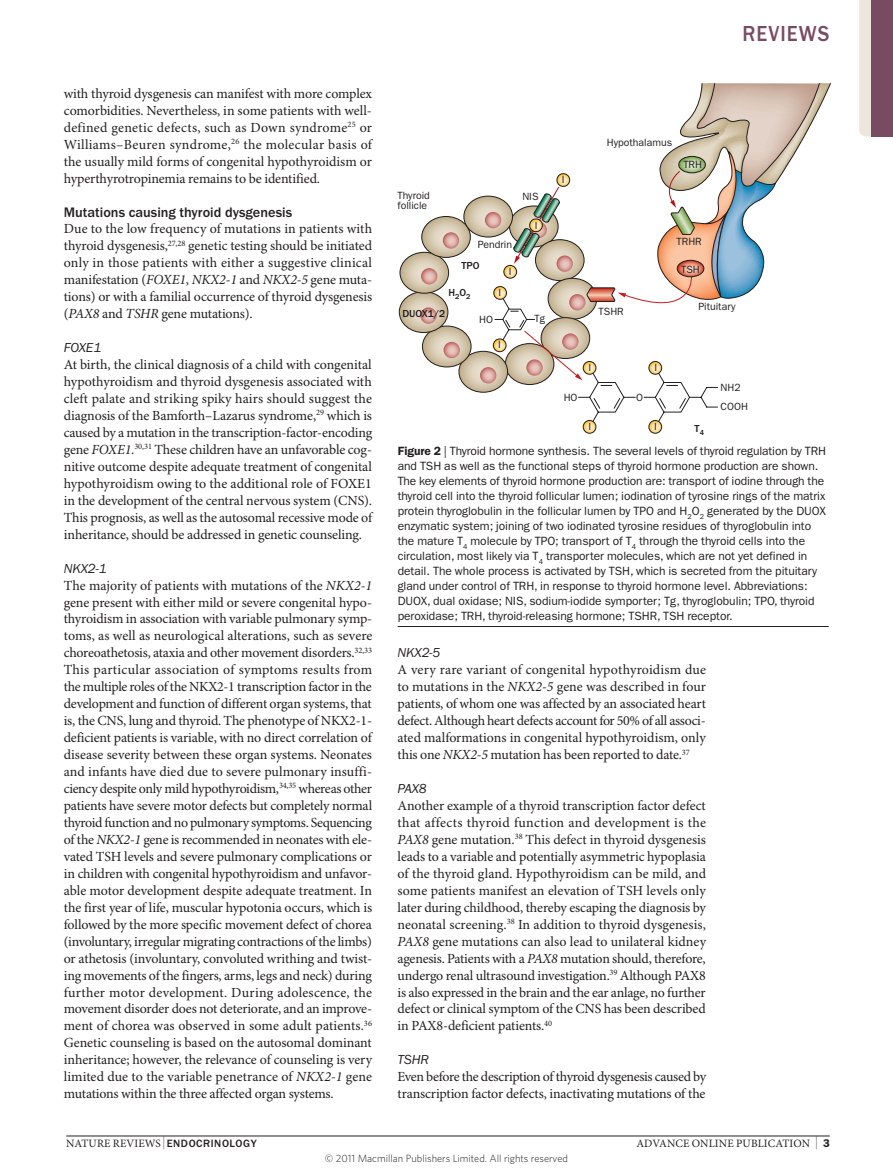
<style>
.page{position:relative;width:893px;height:1174px;background:#fff}
.page>*{position:absolute;margin:0;border:0;box-sizing:border-box;transform-origin:0 0}
.t1{font:500 22.5px "ITC Franklin Gothic Std";letter-spacing:.05em;color:#794b62;scale:.9 1}
.Head_2{font:500 14.25px "ITC Franklin Gothic Std";color:#231f20}
.Body_first{font:13.95px/17px "Minion Pro";letter-spacing:-.01em;color:#231f20;text-align:justify}
.Head_3{font:italic 13.5px "ITC Franklin Gothic Std";letter-spacing:-.01em;color:#231f20}
.Figure_caption{font:12px/15px "ITC Franklin Gothic Std";letter-spacing:-.005em;color:#231f20}
.t2{font:11.25px "Minion Pro";letter-spacing:.01em;color:#231f20}
.t3{font:10.5px/18.8px "ITC Franklin Gothic Std";color:#231f20}
.t4{font:300 10.5px "Whitney";color:#231f20}
.t5{font:500 10.5px "ITC Franklin Gothic Std";color:#231f20}
.s1{font-style:italic}
.s2{font-weight:600}
.s3{font-size:12.9px}
.s4{font-family:"ITC Franklin Gothic Std";font-weight:500;font-size:10.95px}
.s5{font-family:"ITC Franklin Gothic Std";font-weight:600}
</style>
<div class="page">
<hr style="left:66px;top:1135px;width:764px;height:1px;background:#231f20">
<svg style="left:399px;top:83px;width:432px;height:350px"></svg>
<div style="left:677px;top:260px;width:27px;height:17px;border:1px solid #231f20;border-radius:50%"></div>
<hr style="left:398px;top:626px;width:431px;height:1px;background:#231f20">
<svg style="left:859px;top:0;width:13px;height:137px;background:#e3dad4"></svg>
<div style="left:872px;top:0;width:21px;height:137px;background:#794b62"></div>
<p class="Body_first" style="left:64px;top:85px;width:310px">with thyroid dysgenesis can manifest with more complex comorbidities. Nevertheless, in some patients with well&shy;defined genetic defects, such as Down syndrome<sup>25</sup> or Williams–Beuren syndrome,<sup>26</sup> the molecular basis of the usually mild forms of congenital hypothyroidism or hyperthyrotropinemia remains to be identified.</p>
<p class="Head_2" style="left:64px;top:204px;width:230px">Mutations causing thyroid dysgenesis</p>
<p class="Body_first" style="left:64px;top:221px;width:310px">Due to the low frequency of mutations in patients with thyroid dysgenesis,<sup>27,28</sup> genetic testing should be initiated only in those patients with either a suggestive clinical manifestation (<span class="s1">FOXE1</span>, <span class="s1">NKX2‑1</span> and <span class="s1">NKX2‑5</span> gene muta&shy;tions) or with a familial occurrence of thyroid dysgenesis (<span class="s1">PAX8</span> and <span class="s1">TSHR</span> gene mutations).</p>
<p class="Head_3" style="left:64px;top:340px;width:39px">FOXE1</p>
<p class="Body_first" style="left:64px;top:357px;width:310px">At birth, the clinical diagnosis of a child with congenital hypothyroidism and thyroid dysgenesis associated with cleft palate and striking spiky hairs should suggest the diagnosis of the Bamforth–Lazarus syndrome,<sup>29</sup> which is caused by a mutation in the transcription-factor-encoding gene <span class="s1">FOXE1</span>.<sup>30,31</sup> These children have an unfavorable cog&shy;nitive outcome despite adequate treatment of congenital hypothyroidism owing to the additional role of FOXE1 in the development of the central nervous system (CNS).<br>This prognosis, as well as the autosomal recessive mode of inheritance, should be addressed in genetic counseling.</p>
<p class="Head_3" style="left:64px;top:560px;width:44px">NKX2‑1</p>
<p class="Body_first" style="left:64px;top:577px;width:310px;text-align:left">The majority of patients with mutations of the <span class="s1">NKX2‑1 </span>gene present with either mild or severe congenital hypo&shy;thyroidism in association with variable pulmonary symp&shy;toms, as well as neurological alterations, such as severe choreoathetosis, ataxia and other movement disorders.<sup>32,33<br></sup>This particular association of symptoms results from the multiple roles of the NKX2‑1 transcription factor in the development and function of different organ systems, that is, the CNS, lung and thyroid. The phenotype of NKX2‑1- deficient patients is variable, with no direct correlation of disease severity between these organ systems. Neonates and infants have died due to severe pulmonary insuffi&shy;ciency despite only mild hypothyroidism,<sup>34,35</sup> whereas other patients have severe motor defects but completely normal thyroid function and no pulmonary symptoms. Sequencing of the <span class="s1">NKX2‑1</span> gene is recommended in neonates with ele&shy;vated TSH levels and severe pulmonary complications or in children with congenital hypothyroidism and unfavor&shy;able motor development despite adequate treatment. In the first year of life, muscular hypotonia occurs, which is followed by the more specific movement defect of chorea (involuntary, irregular migrating contractions of the limbs) or athetosis (involuntary, convoluted writhing and twist&shy;ing movements of the fingers, arms, legs and neck) during further motor development. During adolescence, the movement disorder does not deteriorate, and an improve&shy;ment of chorea was observed in some adult patients.<sup>36<br></sup>Genetic counseling is based on the autosomal dominant inheritance; however, the relevance of counseling is very limited due to the variable penetrance of <span class="s1">NKX2‑1</span> gene mutations within the three affected organ systems.</p>
<p class="t1" style="left:742px;top:21px;width:98px">REVIEWS</p>
<p class="t3" style="left:398px;top:190px;width:34px;line-height:10.5px">Thyroid follicle</p>
<p class="t3" style="left:478px;top:235px;width:36px">Pendrin</p>
<p class="t5" style="left:461px;top:260px;width:20px">TPO</p>
<p class="t5" style="left:448px;top:286px;width:24px">H<sub>2</sub>O<sub>2</sub></p>
<p class="t3" style="left:499px;top:283px;width:4px">I</p>
<p class="t3" style="left:509px;top:262px;width:4px">I</p>
<p class="t3" style="left:522px;top:187px;width:18px">NIS</p>
<p class="t3" style="left:535px;top:216px;width:4px">I</p>
<p class="t5" style="left:402px;top:308px;width:44px">DUOX1/2</p>
<p class="t3" style="left:479px;top:310px;width:15px">HO</p>
<p class="t3" style="left:534px;top:309px;width:12px">Tg</p>
<p class="t3" style="left:498px;top:335px;width:4px">I</p>
<p class="t3" style="left:562px;top:170px;width:4px">I</p>
<p class="t3" style="left:607px;top:133px;width:67px">Hypothalamus</p>
<p class="t3" style="left:683px;top:155px;width:20px">TRH</p>
<p class="t3" style="left:599px;top:302px;width:27px">TSHR</p>
<p class="t3" style="left:588px;top:358px;width:4px">I</p>
<p class="t3" style="left:654px;top:358px;width:4px">I</p>
<p class="t3" style="left:677px;top:232px;width:27px">TRHR</p>
<p class="t3" style="left:681px;top:260px;width:20px">TSH</p>
<p class="t3" style="left:686px;top:265px;width:20px">TSH</p>
<p class="t3" style="left:698px;top:297px;width:39px">Pituitary</p>
<p class="t3" style="left:564px;top:388px;width:15px">HO</p>
<p class="t3" style="left:721px;top:378px;width:29px">NH2<br>COOH</p>
<p class="t3" style="left:636px;top:388px;width:8px">O</p>
<p class="t3" style="left:588px;top:417px;width:4px">I</p>
<p class="t3" style="left:654px;top:417px;width:4px">I</p>
<p class="t5" style="left:695px;top:422px;width:11px">T<sub>4</sub></p>
<p class="Figure_caption" style="left:398px;top:443px;width:430px"><span class="s2">Figure 2</span> | Thyroid hormone synthesis. The several levels of thyroid regulation by TRH and TSH as well as the functional steps of thyroid hormone production are shown.<br>The key elements of thyroid hormone production are: transport of iodine through the thyroid cell into the thyroid follicular lumen; iodination of tyrosine rings of the matrix protein thyroglobulin in the follicular lumen by TPO and H<sub>2</sub>O<sub>2</sub> generated by the DUOX enzymatic system; joining of two iodinated tyrosine residues of thyroglobulin into the mature T<sub>4</sub> molecule by TPO; transport of T<sub>4</sub> through the thyroid cells into the circulation, most likely via T<sub>4</sub> transporter molecules, which are not yet defined in detail. The whole process is activated by TSH, which is secreted from the pituitary gland under control of TRH, in response to thyroid hormone level. Abbreviations:<br>DUOX, dual oxidase; NIS, sodium-iodide symporter; Tg, thyroglobulin; TPO, thyroid peroxidase; TRH, thyroid-releasing hormone; TSHR, TSH receptor.</p>
<p class="Head_3" style="left:398px;top:645px;width:44px">NKX2‑5</p>
<p class="Body_first" style="left:398px;top:662px;width:310px;text-align:left">A very rare variant of congenital hypothyroidism due to mutations in the <span class="s1">NKX2‑5</span> gene was described in four patients, of whom one was affected by an associated heart defect. Although heart defects account for 50% of all associ&shy;ated malformations in congenital hypothyroidism, only this one <span class="s1">NKX2‑5</span> mutation has been reported to date.<sup>37</sup></p>
<p class="Head_3" style="left:398px;top:781px;width:31px">PAX8</p>
<p class="Body_first" style="left:398px;top:797px;width:310px">Another example of a thyroid transcription factor defect that affects thyroid function and development is the <span class="s1">PAX8</span> gene mutation.<sup>38</sup> This defect in thyroid dysgenesis leads to a variable and potentially asymmetric hypoplasia of the thyroid gland. Hypothyroidism can be mild, and some patients manifest an elevation of TSH levels only later during childhood, thereby escaping the diagnosis by neonatal screening.<sup>38</sup> In addition to thyroid dysgenesis, <span class="s1">PAX8</span> gene mutations can also lead to unilateral kidney agenesis. Patients with a <span class="s1">PAX8</span> mutation should, therefore, undergo renal ultrasound investigation.<sup>39</sup> Although PAX8 is also expressed in the brain and the ear anlage, no further defect or clinical symptom of the CNS has been described in PAX8-deficient patients.<sup>40</sup></p>
<p class="Head_3" style="left:398px;top:1052px;width:33px">TSHR</p>
<p class="Body_first" style="left:398px;top:1069px;width:310px">Even before the description of thyroid dysgenesis caused by transcription factor defects, inactivating mutations of the</p>
<p class="t2" style="left:66px;top:1136px;width:192px">NATURE REVIEWS <span class="s3">|</span> <span class="s4">ENDOCRINOLOGY</span></p>
<p class="t2" style="left:636px;top:1136px;width:195px">ADVANCE ONLINE PUBLICATION <span class="s3">|</span> <span class="s5">3</span></p>
<p class="t4" style="left:325px;top:1151px;width:245px">© 2011 Macmillan Publishers Limited. All rights reserved</p>
</div>
